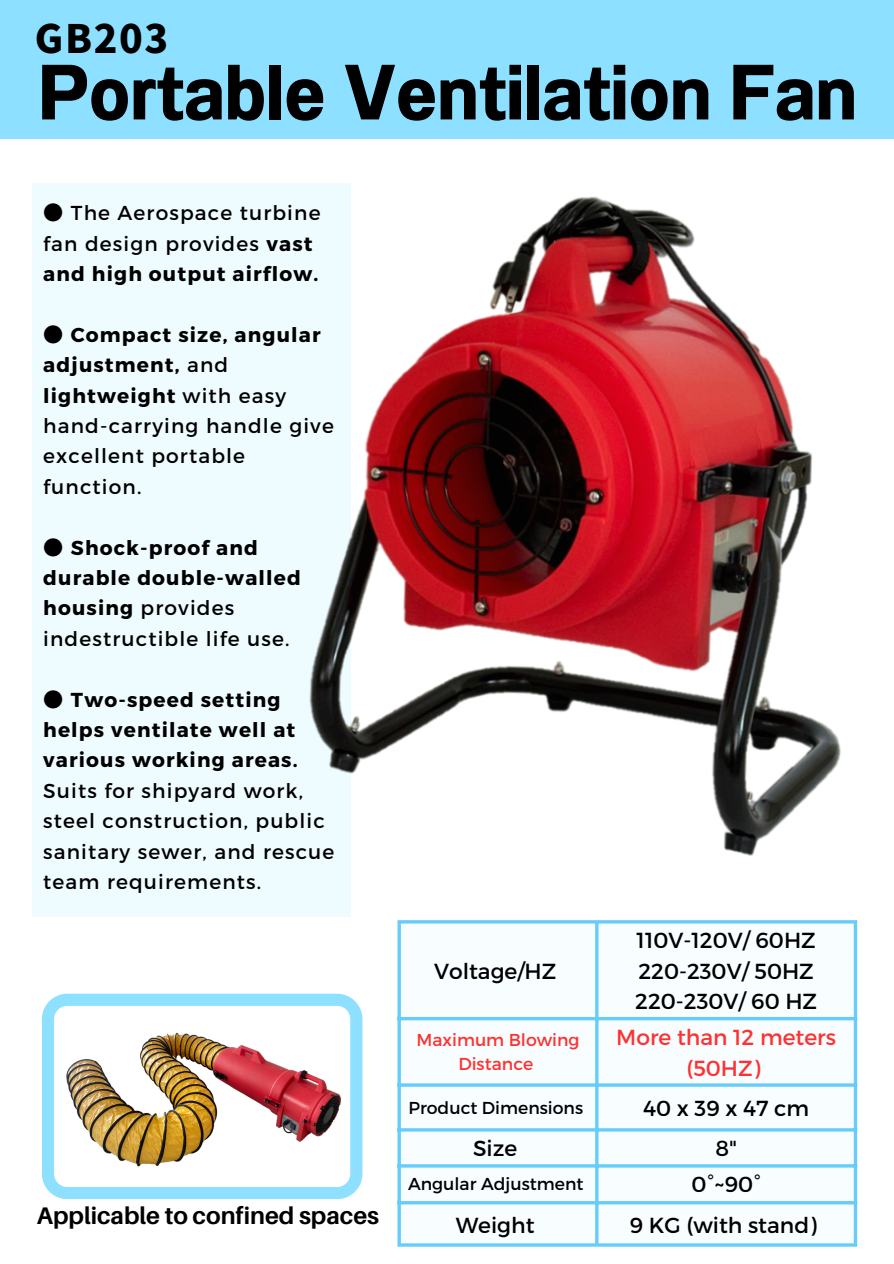
<style>
.page{position:relative;width:894px;height:1264px;background:#fff}
.page>*{position:absolute;margin:0;border:0;box-sizing:border-box;transform-origin:0 0}
.t1{font:78px "Anantason Bold Wd 87";color:#000}
.t2{font:800 39px "Source Han Sans SC";letter-spacing:.04em;color:#000}
.t3{font:700 24px "Aileron";color:#000}
.t4{font:21.75px "Montserrat";color:#000}
.t5{font:21.75px/30.3px "Montserrat";color:#ff3131;text-align:center}
.t6{font:21.75px "Montserrat";letter-spacing:.26em;color:#000}
.t7{font:20.1px/30.3px "Montserrat";letter-spacing:.055em;color:#000}
.t8{font:700 20.1px/30.3px "Montserrat";letter-spacing:.055em;color:#000}
.t9{font:17.25px "Montserrat";color:#000}
.t10{font:17.25px/23.7px "Montserrat";color:#ff3131;text-align:center}
.s1{font-family:"Noto Sans CJ Ksc"}
.s2{font-weight:700}
.s3{font-family:"Noto Sans CJ Ksc";font-weight:400}
.s4{font-weight:400}
</style>
<div class="page">
<div style="left:0;top:0;width:893px;height:138px;background:#8de0ff"></div>
<div style="left:32px;top:183px;width:319px;height:733px;background:#effcff"></div>
<svg style="left:401px;top:962px;width:452px;height:281px"></svg>
<svg style="left:397px;top:962px;width:4px;height:281px"></svg>
<hr style="left:595px;top:923px;width:3px;height:320px;background:#66ccfa">
<hr style="left:853px;top:923px;width:3px;height:320px;background:#66ccfa">
<svg style="left:397px;top:1016px;width:457px;height:4px;fill:#66ccfa"></svg>
<hr style="left:397px;top:1083px;width:459px;height:3px;background:#66ccfa">
<hr style="left:397px;top:1128px;width:459px;height:3px;background:#66ccfa">
<hr style="left:397px;top:1164px;width:459px;height:3px;background:#66ccfa">
<svg style="left:397px;top:1200px;width:457px;height:4px;fill:#66ccfa"></svg>
<hr style="left:397px;top:1243px;width:459px;height:3px;background:#66ccfa">
<svg style="left:42px;top:993px;width:320px;height:206px;fill:#8de0ff"></svg>
<img style="left:49px;top:1012px;width:314px;height:166px">
<img style="left:129px;top:138px;width:764px;height:824px">
<p class="t2" style="left:35px;top:8px;width:135px">GB203</p>
<h3 class="t1" style="left:39px;top:47px;width:819px">Portable Ventilation Fan</h3>
<p class="t7" style="left:43px;top:197px;width:279px"><span class="s1">●</span> The Aerospace turbine fan design provides <span class="s2">vast and high output airflow.</span></p>
<p class="t7" style="left:43px;top:318px;width:292px"><span class="s1">●</span> <span class="s2">Compact size, angular adjustment,</span> and <span class="s2">lightweight</span> with easy hand-carrying handle give excellent portable function.</p>
<p class="t8" style="left:43px;top:531px;width:259px"><span class="s3">●</span> Shock-proof and durable double-walled housing <span class="s4">provides indestructible life use.</span></p>
<p class="t7" style="left:43px;top:683px;width:292px"><span class="s1">●</span> <span class="s2">Two-speed setting helps ventilate well at various working areas.<br></span>Suits for shipyard work, steel construction, public sanitary sewer, and rescue team requirements.</p>
<p class="t3" style="left:37px;top:1200px;width:343px">Applicable to confined spaces</p>
<h2 class="t4" style="left:434px;top:956px;width:124px">Voltage/HZ</h2>
<h1 class="t4" style="left:636px;top:926px;width:180px">110V-120V/ 60HZ</h1>
<p class="t4" style="left:638px;top:956px;width:177px">220-230V/ 50HZ</p>
<p class="t4" style="left:635px;top:987px;width:183px">220-230V/ 60 HZ</p>
<p class="t10" style="left:416px;top:1027px;width:164px">Maximum Blowing<br>Distance</p>
<p class="t5" style="left:616px;top:1021px;width:221px">More than 12 meters (50HZ)</p>
<p class="t9" style="left:408px;top:1096px;width:176px">Product Dimensions</p>
<p class="t6" style="left:643px;top:1094px;width:167px">40x39x47cm</p>
<p class="t4" style="left:473px;top:1134px;width:46px">Size</p>
<p class="t4" style="left:715px;top:1134px;width:23px">8"</p>
<p class="t9" style="left:408px;top:1172px;width:177px">Angular Adjustment</p>
<p class="t4" style="left:691px;top:1170px;width:71px">0°~90°</p>
<p class="t4" style="left:455px;top:1210px;width:80px">Weight</p>
<p class="t4" style="left:629px;top:1210px;width:188px">9 KG (with stand)</p>
</div>
